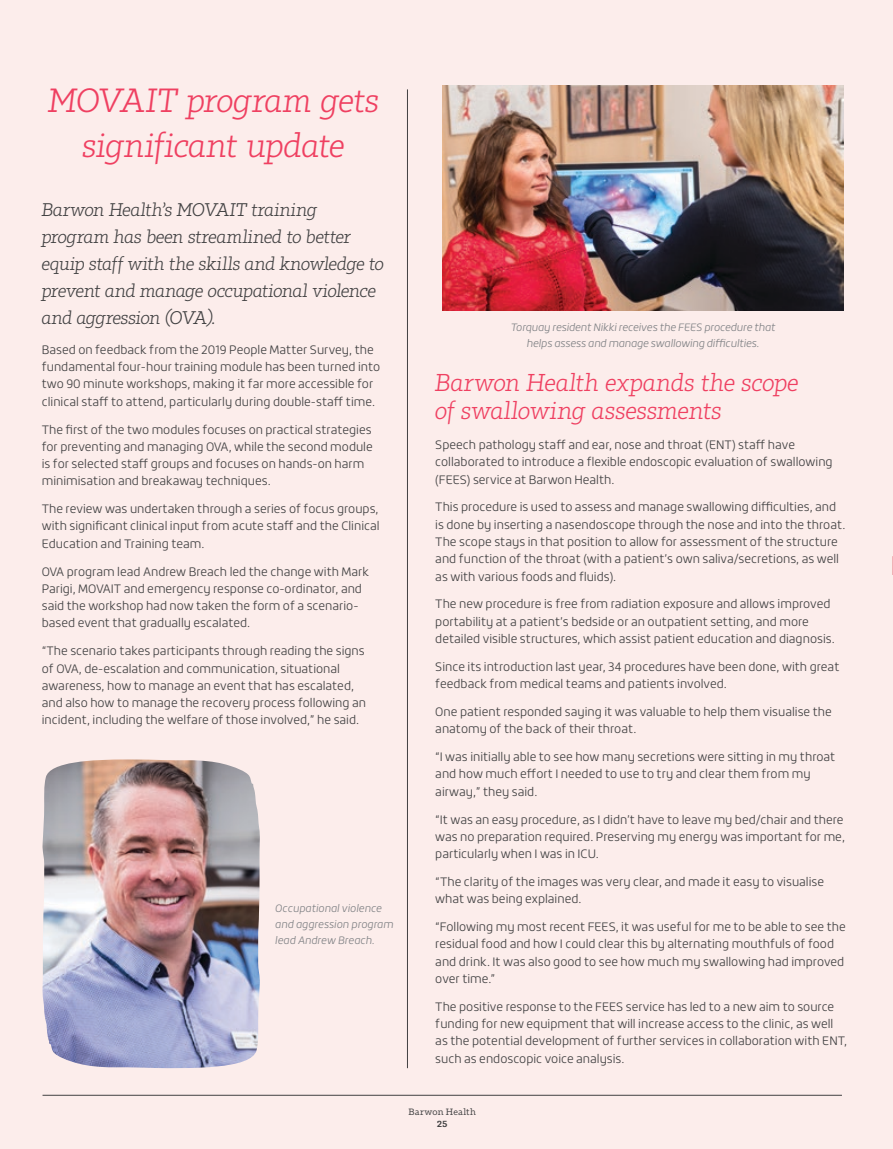
<style>
.page{position:relative;width:893px;height:1149px;background:#fff}
.page>*{position:absolute;margin:0;border:0;box-sizing:border-box;transform-origin:0 0}
.t1{font:italic 300 33px/45px "Tabac Slab";letter-spacing:-.025em;color:#ef4061;text-align:center}
.t2{font:italic 300 24px/28.5px "Tabac Slab";letter-spacing:-.01em;color:#ef4061}
.t3{font:italic 300 18px/27px "Tabac Slab";letter-spacing:-.02em;color:#414142}
.t4{font:300 12px/17.2px "Roihu";color:#414142}
.t5{font:italic 300 10.5px/15.8px "Roihu";letter-spacing:-.01em;color:#808285}
.t6{font:9px "Tabac Slab";letter-spacing:.02em;color:#414142}
.t7{font:600 9px "Tabac Slab";color:#414142}
</style>
<div class="page">
<div style="left:0;top:0;width:893px;height:1148px;background:#fcedeb"></div>
<img style="left:42px;top:759px;width:218px;height:310px">
<svg style="left:892px;top:556px;width:1px;height:18px"></svg>
<hr style="left:407px;top:89px;width:1px;height:978px;background:#414142">
<img style="left:442px;top:85px;width:401px;height:225px">
<hr style="left:43px;top:1094px;width:799px;height:1px;background:#414142">
<h1 class="t1" style="left:48px;top:79px;width:333px">MOVAIT program gets significant update</h1>
<h3 class="t3" style="left:42px;top:196px;width:344px">Barwon Health’s MOVAIT training program has been streamlined to better equip staff with the skills and knowledge to prevent and manage occupational violence and aggression (OVA).</h3>
<p class="t4" style="left:42px;top:341px;width:340px">Based on feedback from the 2019 People Matter Survey, the fundamental four-hour training module has been turned into two 90 minute workshops, making it far more accessible for clinical staff to attend, particularly during double-staff time.</p>
<p class="t4" style="left:42px;top:420px;width:332px">The first of the two modules focuses on practical strategies for preventing and managing OVA, while the second module is for selected staff groups and focuses on hands-on harm minimisation and breakaway techniques.</p>
<p class="t4" style="left:42px;top:500px;width:339px;text-align:justify">The review was undertaken through a series of focus groups, with significant clinical input from acute staff and the Clinical Education and Training team.</p>
<p class="t4" style="left:42px;top:562px;width:329px">OVA program lead Andrew Breach led the change with Mark Parigi, MOVAIT and emergency response co-ordinator, and said the workshop had now taken the form of a scenario&shy;based event that gradually escalated.</p>
<p class="t4" style="left:42px;top:642px;width:326px">“The scenario takes participants through reading the signs of OVA, de-escalation and communication, situational awareness, how to manage an event that has escalated, and also how to manage the recovery process following an incident, including the welfare of those involved,” he said.</p>
<p class="t5" style="left:275px;top:900px;width:120px">Occupational violence and aggression program lead Andrew Breach.</p>
<p class="t5" style="left:510px;top:319px;width:266px;text-align:center">Torquay resident Nikki receives the FEES procedure that helps assess and manage swallowing difficulties.</p>
<h2 class="t2" style="left:435px;top:368px;width:365px">Barwon Health expands the scope of swallowing assessments</h2>
<p class="t4" style="left:435px;top:436px;width:399px">Speech pathology staff and ear, nose and throat (ENT) staff have collaborated to introduce a flexible endoscopic evaluation of swallowing (FEES) service at Barwon Health.</p>
<p class="t4" style="left:435px;top:498px;width:412px">This procedure is used to assess and manage swallowing difficulties, and is done by inserting a nasendoscope through the nose and into the throat.<br>The scope stays in that position to allow for assessment of the structure and function of the throat (with a patient’s own saliva/secretions, as well as with various foods and fluids).</p>
<p class="t4" style="left:435px;top:595px;width:401px">The new procedure is free from radiation exposure and allows improved portability at a patient’s bedside or an outpatient setting, and more detailed visible structures, which assist patient education and diagnosis.</p>
<p class="t4" style="left:435px;top:658px;width:406px">Since its introduction last year, 34 procedures have been done, with great feedback from medical teams and patients involved.</p>
<p class="t4" style="left:435px;top:703px;width:398px">One patient responded saying it was valuable to help them visualise the anatomy of the back of their throat.</p>
<p class="t4" style="left:435px;top:748px;width:402px">“I was initially able to see how many secretions were sitting in my throat and how much effort I needed to use to try and clear them from my airway,” they said.</p>
<p class="t4" style="left:435px;top:810px;width:411px;text-align:justify">“It was an easy procedure, as I didn’t have to leave my bed/chair and there was no preparation required. Preserving my energy was important for me, particularly when I was in ICU.</p>
<p class="t4" style="left:435px;top:872px;width:390px">“The clarity of the images was very clear, and made it easy to visualise what was being explained.</p>
<p class="t4" style="left:435px;top:918px;width:412px">“Following my most recent FEES, it was useful for me to be able to see the residual food and how I could clear this by alternating mouthfuls of food and drink. It was also good to see how much my swallowing had improved over time.”</p>
<p class="t4" style="left:435px;top:997px;width:413px">The positive response to the FEES service has led to a new aim to source funding for new equipment that will increase access to the clinic, as well as the potential development of further services in collaboration with ENT, such as endoscopic voice analysis.</p>
<p class="t6" style="left:409px;top:1106px;width:69px">Barwon Health</p>
<p class="t7" style="left:437px;top:1118px;width:12px">25</p>
</div>
